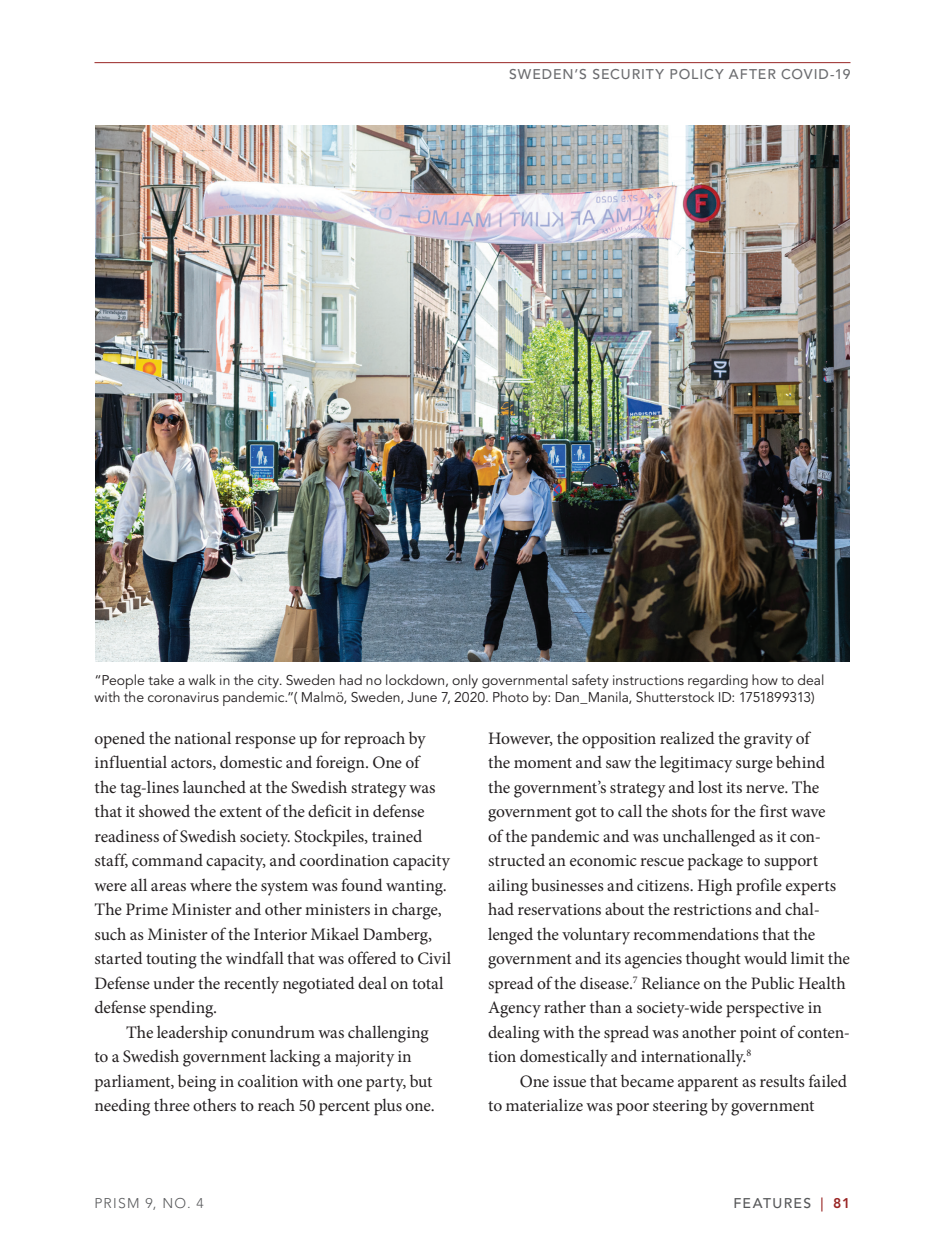
<style>
.page{position:relative;width:945px;height:1260px;background:#fff}
.page>*{position:absolute;margin:0;border:0;box-sizing:border-box;transform-origin:0 0}
.t1{font:17.5px/24.5px "Minion Pro";letter-spacing:-.005em;color:#231f20}
.t2{font:14px/17.5px "Avenir LT Std";color:#231f20}
.t3{font:500 14px "Avenir LT Std";letter-spacing:.065em;color:#6c6d70}
.t4{font:300 14px "Avenir LT Std";letter-spacing:.085em;color:#57585a}
.t5{font:500 14px "Avenir LT Std";letter-spacing:.1em;color:#57585a}
.s1{color:#992524}
.s2{font-weight:800;color:#992524}
</style>
<div class="page">
<hr style="left:94px;top:62px;width:756px;height:1px;background:#992524">
<img style="left:95px;top:126px;width:755px;height:535px">
<p class="t3" style="left:509px;top:66px;width:343px">SWEDEN’S SECURITY POLICY AFTER COVID-19</p>
<p class="t2" style="left:94px;top:671px;width:731px">“People take a walk in the city. Sweden had no lockdown, only governmental safety instructions regarding how to deal with the coronavirus pandemic.”( Malmö, Sweden, June 7, 2020. Photo by: Dan_Manila, Shutterstock ID: 1751899313)</p>
<p class="t1" style="left:94px;top:726px;width:358px">opened the national response up for reproach by influential actors, domestic and foreign. One of<br>the tag-lines launched at the Swedish strategy was that it showed the extent of the deficit in defense readiness of Swedish society. Stockpiles, trained staff, command capacity, and coordination capacity were all areas where the system was found wanting.<br>The Prime Minister and other ministers in charge, such as Minister of the Interior Mikael Damberg, started touting the windfall that was offered to Civil Defense under the recently negotiated deal on total defense spending.</p>
<p class="t1" style="left:94px;top:1020px;width:342px;text-indent:32px">The leadership conundrum was challenging to a Swedish government lacking a majority in parliament, being in coalition with one party, but needing three others to reach 50 percent plus one.</p>
<p class="t1" style="left:488px;top:726px;width:363px">However, the opposition realized the gravity of<br>the moment and saw the legitimacy surge behind the government’s strategy and lost its nerve. The government got to call the shots for the first wave<br>of the pandemic and was unchallenged as it con&shy;structed an economic rescue package to support ailing businesses and citizens. High profile experts had reservations about the restrictions and chal&shy;lenged the voluntary recommendations that the government and its agencies thought would limit the spread of the disease.<sup>7</sup> Reliance on the Public Health Agency rather than a society-wide perspective in dealing with the spread was another point of conten&shy;tion domestically and internationally.<sup>8</sup></p>
<p class="t1" style="left:488px;top:1069px;width:360px;text-indent:32px">One issue that became apparent as results failed to materialize was poor steering by government</p>
<p class="t4" style="left:94px;top:1195px;width:111px">PRISM 9, NO. 4</p>
<p class="t5" style="left:733px;top:1195px;width:119px">FEATURES <span class="s1">|</span> <span class="s2">81</span></p>
</div>
